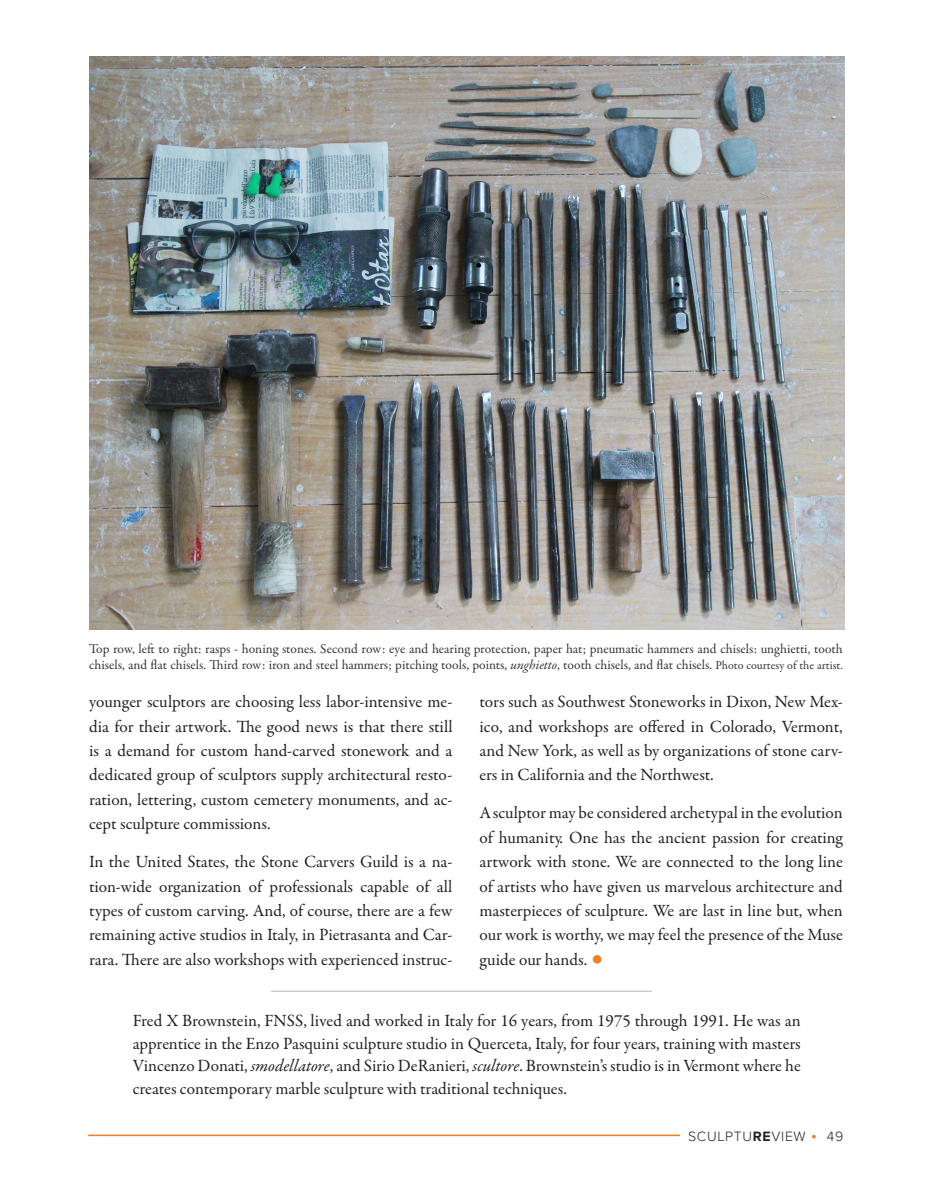
<style>
.page{position:relative;width:932px;height:1202px;background:#fff}
.page>*{position:absolute;margin:0;border:0;box-sizing:border-box;transform-origin:0 0}
.body{font:17.25px/24.5px "Garamond Premr Pro";color:#231f20;text-align:justify}
.t1{font:300 14.1px "Proxima Nova";letter-spacing:.05em;color:#231f20}
.t2{font:13.5px/16.5px "Garamond Premr Pro";color:#333}
.s1{font-style:italic}
.s2{font-size:12px}
.s3{font-family:"Proxima Nova";font-weight:700;font-size:35.7px;color:#f27e21}
.s4{font-weight:700}
.s5{font-size:17.85px;color:#f27e21}
</style>
<div class="page">
<hr style="left:88px;top:1134px;width:592px;height:2px;background:#f27e21">
<img style="left:89px;top:57px;width:755px;height:573px">
<hr style="left:271px;top:990px;width:381px;height:1px;background:#231f20">
<p class="t2" style="left:89px;top:640px;width:755px">Top row, left to right: rasps - honing stones. Second row: eye and hearing protection, paper hat; pneumatic hammers and chisels: unghietti, tooth chisels, and flat chisels. Third row: iron and steel hammers; pitching tools, points, <span class="s1">unghietto</span>, tooth chisels, and flat chisels. <span class="s2">Photo courtesy of the artist.</span></p>
<p class="body" style="left:89px;top:690px;width:365px">younger sculptors are choosing less labor-intensive me&shy;dia for their artwork. The good news is that there still is a demand for custom hand-carved stonework and a dedicated group of sculptors supply architectural resto&shy;ration, lettering, custom cemetery monuments, and ac&shy;cept sculpture commissions.</p>
<p class="body" style="left:89px;top:850px;width:365px">In the United States, the Stone Carvers Guild is a na&shy;tion-wide organization of professionals capable of all types of custom carving. And, of course, there are a few remaining active studios in Italy, in Pietrasanta and Car&shy;rara. There are also workshops with experienced instruc-</p>
<p class="body" style="left:479px;top:690px;width:365px">tors such as Southwest Stoneworks in Dixon, New Mex&shy;ico, and workshops are offered in Colorado, Vermont, and New York, as well as by organizations of stone carv&shy;ers in California and the Northwest.</p>
<p class="body" style="left:479px;top:801px;width:365px">A sculptor may be considered archetypal in the evolution of humanity. One has the ancient passion for creating artwork with stone. We are connected to the long line of artists who have given us marvelous architecture and masterpieces of sculpture. We are last in line but, when our work is worthy, we may feel the presence of the Muse guide our hands. <span class="s3">•</span></p>
<p class="body" style="left:133px;top:1009px;width:669px;line-height:22.8px">Fred X Brownstein, FNSS, lived and worked in Italy for 16 years, from 1975 through 1991. He was an apprentice in the Enzo Pasquini sculpture studio in Querceta, Italy, for four years, training with masters Vincenzo Donati, <span class="s1">smodellatore</span>, and Sirio DeRanieri, <span class="s1">scultore</span>. Brownstein’s studio is in Vermont where he creates contemporary marble sculpture with traditional techniques.</p>
<p class="t1" style="left:688px;top:1125px;width:157px">SCULPTU<span class="s4">RE</span>VIEW <span class="s5">•</span> 49</p>
</div>
